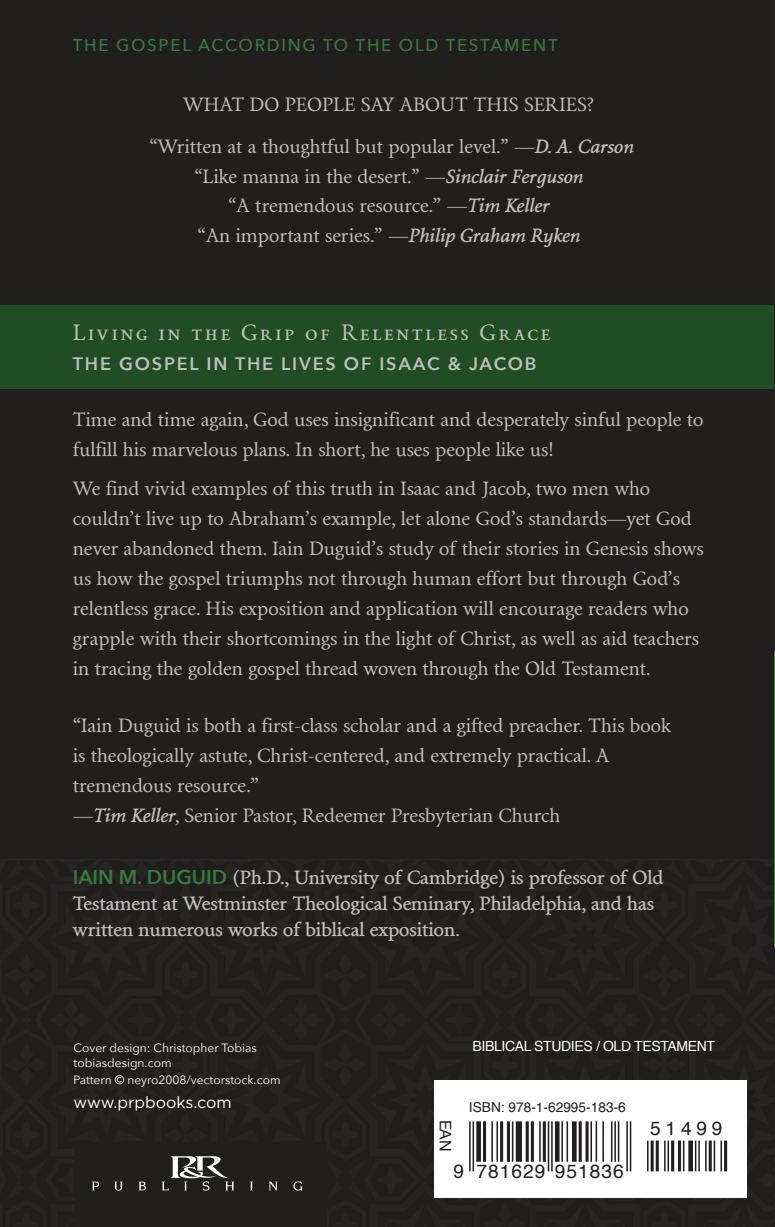
<style>
.page{position:relative;width:775px;height:1227px;background:#fff}
.page>*{position:absolute;margin:0;border:0;box-sizing:border-box;transform-origin:0 0}
.t1{font:22px "Envoy Small Caps";letter-spacing:.1em;color:#bfbebe}
.t2{font:19.2px "Helvetica";letter-spacing:.05em;color:#231f20}
.t3{font:19px/30px "Envoy";color:#bfbebe}
.t4{font:700 19px/26px "Envoy";color:#bfbebe}
.t5{font:600 18px "Avenir Next";letter-spacing:.1em;color:#bfbebe}
.t6{font:500 17px "Avenir Next";letter-spacing:.1em;color:#377b3a}
.t7{font:16px "Gotham";color:#fff}
.t8{font:16px "Helvetica Neue";color:#231f20}
.t9{font:14px "Helvetica";letter-spacing:-.025em;color:#fff}
.t10{font:13.6px "Helvetica";color:#231f20}
.t11{font:12px/14.4px "Avenir Next";color:#fff}
.s1{font-weight:700;font-style:italic}
.s2{font-family:"Avenir Next";font-weight:600;font-size:20px;color:#377b3a}
</style>
<div class="page">
<div style="left:0;top:0;width:774px;height:1226px;background:#201f1e"></div>
<img style="left:774px;top:2px;width:1px;height:1222px">
<div style="left:435px;top:1079px;width:312px;height:117px;background:#fff"></div>
<hr style="left:472px;top:1121px;width:2px;height:50px;background:#231f20">
<hr style="left:469px;top:1121px;width:2px;height:50px;background:#231f20">
<div style="left:476px;top:1121px;width:5px;height:40px;background:#231f20"></div>
<hr style="left:483px;top:1121px;width:3px;height:40px;background:#231f20">
<hr style="left:496px;top:1121px;width:2px;height:40px;background:#231f20">
<hr style="left:491px;top:1121px;width:2px;height:40px;background:#231f20">
<hr style="left:507px;top:1121px;width:3px;height:40px;background:#231f20">
<hr style="left:500px;top:1121px;width:3px;height:40px;background:#231f20">
<hr style="left:512px;top:1121px;width:1px;height:40px;background:#231f20">
<div style="left:516px;top:1121px;width:6px;height:40px;background:#231f20"></div>
<hr style="left:531px;top:1121px;width:3px;height:40px;background:#231f20">
<hr style="left:526px;top:1121px;width:3px;height:40px;background:#231f20">
<hr style="left:539px;top:1121px;width:2px;height:40px;background:#231f20">
<hr style="left:543px;top:1121px;width:3px;height:40px;background:#231f20">
<hr style="left:551px;top:1121px;width:2px;height:50px;background:#231f20">
<hr style="left:548px;top:1121px;width:1px;height:50px;background:#231f20">
<hr style="left:555px;top:1121px;width:4px;height:40px;background:#231f20">
<hr style="left:566px;top:1121px;width:2px;height:40px;background:#231f20">
<hr style="left:561px;top:1121px;width:2px;height:40px;background:#231f20">
<hr style="left:572px;top:1121px;width:4px;height:40px;background:#231f20">
<hr style="left:585px;top:1121px;width:3px;height:40px;background:#231f20">
<hr style="left:579px;top:1121px;width:3px;height:40px;background:#231f20">
<hr style="left:647px;top:1140px;width:1px;height:31px;background:#231f20">
<hr style="left:630px;top:1121px;width:1px;height:50px;background:#231f20">
<hr style="left:626px;top:1121px;width:2px;height:50px;background:#231f20">
<hr style="left:618px;top:1121px;width:1px;height:40px;background:#231f20">
<hr style="left:614px;top:1121px;width:2px;height:40px;background:#231f20">
<hr style="left:611px;top:1121px;width:1px;height:40px;background:#231f20">
<hr style="left:602px;top:1121px;width:2px;height:40px;background:#231f20">
<hr style="left:595px;top:1121px;width:2px;height:40px;background:#231f20">
<hr style="left:590px;top:1121px;width:2px;height:40px;background:#231f20">
<hr style="left:656px;top:1140px;width:3px;height:31px;background:#231f20">
<svg style="left:650px;top:1140px;width:4px;height:31px"></svg>
<hr style="left:667px;top:1140px;width:2px;height:31px;background:#231f20">
<hr style="left:664px;top:1140px;width:1px;height:31px;background:#231f20">
<hr style="left:678px;top:1140px;width:3px;height:31px;background:#231f20">
<hr style="left:671px;top:1140px;width:3px;height:31px;background:#231f20">
<hr style="left:683px;top:1140px;width:1px;height:31px;background:#231f20">
<div style="left:688px;top:1140px;width:5px;height:31px;background:#231f20"></div>
<hr style="left:705px;top:1140px;width:1px;height:31px;background:#231f20">
<hr style="left:698px;top:1140px;width:2px;height:31px;background:#231f20">
<hr style="left:695px;top:1140px;width:1px;height:31px;background:#231f20">
<hr style="left:709px;top:1140px;width:3px;height:31px;background:#231f20">
<hr style="left:720px;top:1140px;width:2px;height:31px;background:#231f20">
<hr style="left:714px;top:1140px;width:1px;height:31px;background:#231f20">
<hr style="left:724px;top:1140px;width:3px;height:31px;background:#231f20">
<img style="left:92px;top:1156px;width:211px;height:34px">
<div style="left:0;top:305px;width:773px;height:84px;background:#204d24"></div>
<p class="t6" style="left:73px;top:31px;width:486px">THE GOSPEL ACCORDING TO THE OLD TESTAMENT</p>
<p class="t3" style="left:183px;top:90px;width:413px">WHAT DO PEOPLE SAY ABOUT THIS SERIES?</p>
<p class="t3" style="left:149px;top:132px;width:485px;text-align:center">“Written at a thoughtful but popular level.” <span class="s1">—D. A. Carson </span>“Like manna in the desert.” <span class="s1">—Sinclair Ferguson<br></span>“A tremendous resource.” <span class="s1">—Tim Keller<br></span>“An important series.” <span class="s1">—Philip Graham Ryken</span></p>
<p class="t1" style="left:73px;top:318px;width:479px">Living in the Grip of Relentless Grace</p>
<p class="t5" style="left:73px;top:348px;width:465px">THE GOSPEL IN THE LIVES OF ISAAC &amp; JACOB</p>
<p class="t3" style="left:73px;top:404px;width:632px">Time and time again, God uses insignificant and desperately sinful people to fulfill his marvelous plans. In short, he uses people like us!</p>
<p class="t3" style="left:73px;top:473px;width:632px">We find vivid examples of this truth in Isaac and Jacob, two men who couldn’t live up to Abraham’s example, let alone God’s standards—yet God never abandoned them. Iain Duguid’s study of their stories in Genesis shows us how the gospel triumphs not through human effort but through God’s relentless grace. His exposition and application will encourage readers who grapple with their shortcomings in the light of Christ, as well as aid teachers in tracing the golden gospel thread woven through the Old Testament.</p>
<p class="t3" style="left:73px;top:710px;width:600px">“Iain Duguid is both a first-class scholar and a gifted preacher. This book is theologically astute, Christ-centered, and extremely practical. A tremendous resource.”<br><span class="s1">—Tim Keller</span>, Senior Pastor, Redeemer Presbyterian Church</p>
<p class="t4" style="left:73px;top:864px;width:592px"><span class="s2">IAIN M. DUGUID</span> (Ph.D., University of Cambridge) is professor of Old<br>Testament at Westminster Theological Seminary, Philadelphia, and has written numerous works of biblical exposition.</p>
<p class="t11" style="left:74px;top:1040px;width:185px">Cover design: Christopher Tobias tobiasdesign.com</p>
<p class="t11" style="left:74px;top:1071px;width:208px">Pattern © neyro2008/vectorstock.com</p>
<p class="t7" style="left:74px;top:1092px;width:159px">www.prpbooks.com</p>
<p class="t9" style="left:472px;top:1035px;width:244px">BIBLICAL STUDIES / OLD TESTAMENT</p>
<p class="t8" style="left:457px;top:1119px;width:33px;rotate:90deg">EAN</p>
<p class="t10" style="left:469px;top:1096px;width:158px">ISBN: 978-1-62995-183-6</p>
<p class="t2" style="left:453px;top:1155px;width:172px">9 781629 951836</p>
<p class="t2" style="left:650px;top:1113px;width:74px">51499</p>
</div>
